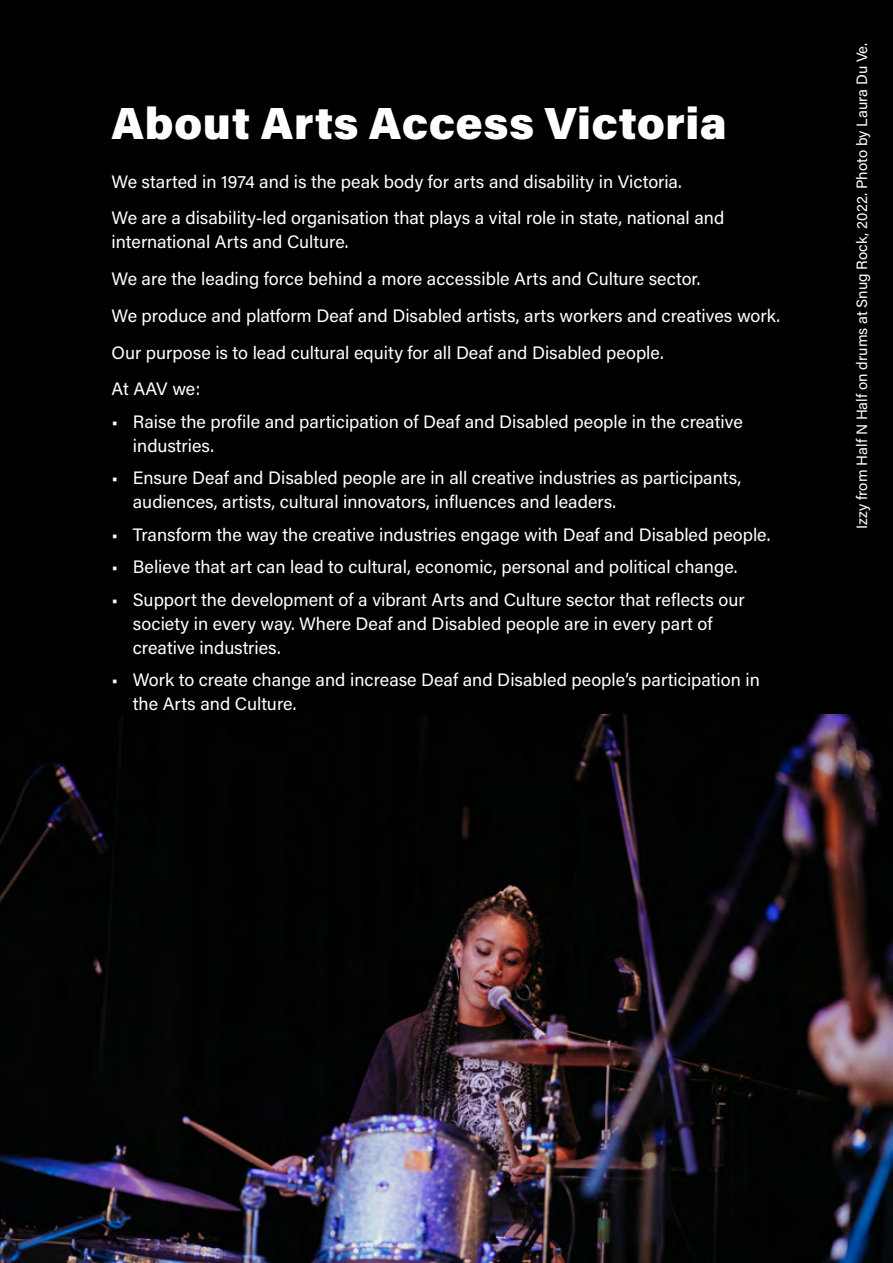
<style>
.page{position:relative;width:893px;height:1263px;background:#000}
.page>*{position:absolute;margin:0;border:0;box-sizing:border-box;transform-origin:0 0}
.t1{font:900 45px "Acumin Pro";letter-spacing:.01em;color:#fff}
.t2{font:18px/24px "Acumin Pro";color:#fff}
.Paragraph_Style_1{font:15px "Acumin Pro";color:#fff}
</style>
<div class="page">
<img style="left:0;top:714px;width:893px;height:549px">
<p class="t1" style="left:112px;top:92px;width:617px">About Arts Access Victoria</p>
<p class="t2" style="left:112px;top:169px;width:572px">We started in 1974 and is the peak body for arts and disability in Victoria.</p>
<p class="t2" style="left:112px;top:205px;width:614px">We are a disability-led organisation that plays a vital role in state, national and international Arts and Culture.</p>
<p class="t2" style="left:112px;top:266px;width:590px">We are the leading force behind a more accessible Arts and Culture sector.</p>
<p class="t2" style="left:112px;top:303px;width:670px">We produce and platform Deaf and Disabled artists, arts workers and creatives work.</p>
<p class="t2" style="left:112px;top:340px;width:554px">Our purpose is to lead cultural equity for all Deaf and Disabled people.</p>
<p class="t2" style="left:112px;top:376px;width:90px">At AAV we:</p>
<p class="t2" style="left:133px;top:409px;width:611px;text-indent:-21px">• Raise the profile and participation of Deaf and Disabled people in the creative industries.</p>
<p class="t2" style="left:133px;top:465px;width:610px;text-indent:-21px">• Ensure Deaf and Disabled people are in all creative industries as participants, audiences, artists, cultural innovators, influences and leaders.</p>
<p class="t2" style="left:112px;top:522px;width:660px">• Transform the way the creative industries engage with Deaf and Disabled people.</p>
<p class="t2" style="left:112px;top:554px;width:627px">• Believe that art can lead to cultural, economic, personal and political change.</p>
<p class="t2" style="left:133px;top:587px;width:613px;text-indent:-21px">• Support the development of a vibrant Arts and Culture sector that reflects our society in every way. Where Deaf and Disabled people are in every part of creative industries.</p>
<p class="t2" style="left:133px;top:667px;width:629px;text-indent:-21px">• Work to create change and increase Deaf and Disabled people’s participation in the Arts and Culture.</p>
<p class="Paragraph_Style_1" style="left:851px;top:529px;width:488px;rotate:-90deg">Izzy from Half N Half on drums at Snug Rock, 2022. Photo by Laura Du Ve.</p>
</div>
